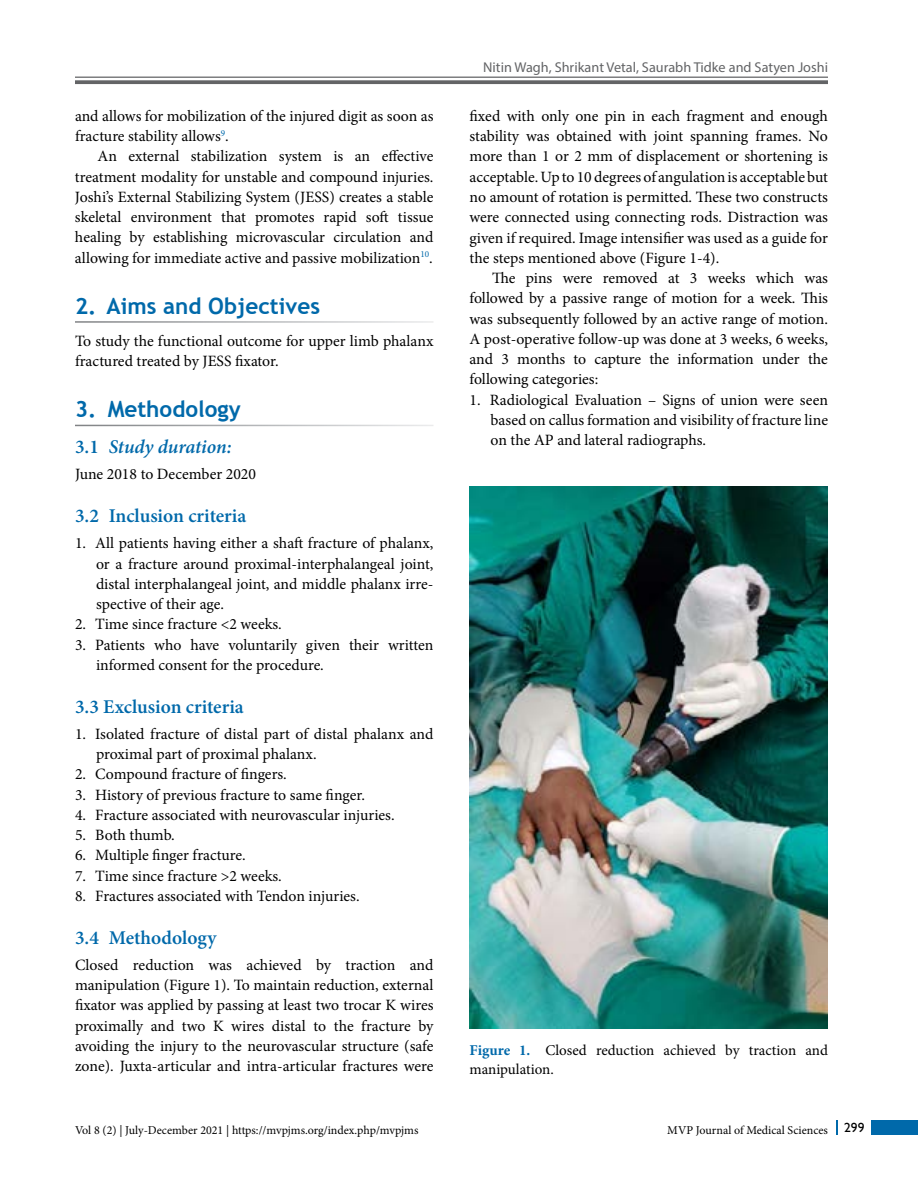
<style>
.page{position:relative;width:918px;height:1188px;background:#fff}
.page>*{position:absolute;margin:0;border:0;box-sizing:border-box;transform-origin:0 0}
.t1{font:700 22.5px "Trebuchet MS";color:#0069aa}
.t2{font:600 19.5px "Minion Pro";color:#0069aa}
.t3{font:italic 600 19.5px "Minion Pro";letter-spacing:-.01em;color:#0069aa}
.t4{font:15.75px/20.2px "Minion Pro";color:#000;text-align:justify}
.t5{font:15px/19.5px "Minion Pro";color:#000}
.t6{font:14.25px "Myriad Pro";color:#636466}
.t7{font:12px "Minion Pro";color:#000}
.s1{font-style:normal}
.s2{font-weight:700;color:#0069aa}
</style>
<div class="page">
<hr style="left:75px;top:77px;width:753px;height:1px;background:#636466">
<svg style="left:75px;top:80px;width:753px;height:4px;background:#6f7072"></svg>
<div style="left:872px;top:1120px;width:46px;height:15px;background:#0069aa"></div>
<svg style="left:836px;top:1120px;width:1px;height:15px"></svg>
<img style="left:470px;top:486px;width:358px;height:543px">
<p class="t4" style="left:75px;top:106px;width:360px">and allows for mobilization of the injured digit as soon as fracture stability allows<sup>9</sup>.</p>
<p class="t4" style="left:75px;top:146px;width:360px;text-indent:23px">An external stabilization system is an effective treatment modality for unstable and compound injuries.<br>Joshi’s External Stabilizing System (JESS) creates a stable skeletal environment that promotes rapid soft tissue healing by establishing microvascular circulation and allowing for immediate active and passive mobilization<sup>10</sup>.</p>
<h1 class="t1" style="left:75px;top:292px;width:247px">2. Aims and Objectives</h1>
<p class="t4" style="left:75px;top:331px;width:360px">To study the functional outcome for upper limb phalanx fractured treated by JESS fixator.</p>
<h1 class="t1" style="left:75px;top:395px;width:167px">3. Methodology</h1>
<p class="t3" style="left:75px;top:435px;width:158px"><span class="s1">3.1</span> Study duration:</p>
<p class="t4" style="left:75px;top:464px;width:183px">June 2018 to December 2020</p>
<p class="t2" style="left:75px;top:502px;width:173px">3.2 Inclusion criteria</p>
<p class="t4" style="left:96px;top:533px;width:339px;text-indent:-21px">1. All patients having either a shaft fracture of phalanx, or a fracture around proximal-interphalangeal joint, distal interphalangeal joint, and middle phalanx irre&shy;spective of their age.</p>
<p class="t4" style="left:75px;top:614px;width:208px">2. Time since fracture &lt;2 weeks.</p>
<p class="t4" style="left:96px;top:635px;width:339px;text-indent:-21px">3. Patients who have voluntarily given their written informed consent for the procedure.</p>
<p class="t2" style="left:75px;top:693px;width:170px">3.3 Exclusion criteria</p>
<p class="t4" style="left:96px;top:724px;width:339px;text-indent:-21px">1. Isolated fracture of distal part of distal phalanx and proximal part of proximal phalanx.</p>
<p class="t4" style="left:75px;top:764px;width:213px">2. Compound fracture of fingers.</p>
<p class="t4" style="left:75px;top:785px;width:291px">3. History of previous fracture to same finger.</p>
<p class="t4" style="left:75px;top:805px;width:321px">4. Fracture associated with neurovascular injuries.</p>
<p class="t4" style="left:75px;top:825px;width:101px">5. Both thumb.</p>
<p class="t4" style="left:75px;top:845px;width:172px">6. Multiple finger fracture.</p>
<p class="t4" style="left:75px;top:866px;width:208px">7. Time since fracture &gt;2 weeks.</p>
<p class="t4" style="left:75px;top:886px;width:286px">8. Fractures associated with Tendon injuries.</p>
<p class="t2" style="left:75px;top:924px;width:143px">3.4 Methodology</p>
<p class="t4" style="left:75px;top:955px;width:360px">Closed reduction was achieved by traction and manipulation (Figure 1). To maintain reduction, external fixator was applied by passing at least two trocar K wires proximally and two K wires distal to the fracture by avoiding the injury to the neurovascular structure (safe zone). Juxta-articular and intra-articular fractures were</p>
<p class="t6" style="left:483px;top:59px;width:346px">Nitin Wagh, Shrikant Vetal, Saurabh Tidke and Satyen Joshi</p>
<p class="t4" style="left:470px;top:106px;width:360px">fixed with only one pin in each fragment and enough stability was obtained with joint spanning frames. No more than 1 or 2 mm of displacement or shortening is acceptable. Up to 10 degrees of angulation is acceptable but no amount of rotation is permitted. These two constructs were connected using connecting rods. Distraction was given if required. Image intensifier was used as a guide for the steps mentioned above (Figure 1-4).</p>
<p class="t4" style="left:470px;top:268px;width:360px;text-indent:23px">The pins were removed at 3 weeks which was followed by a passive range of motion for a week. This was subsequently followed by an active range of motion.<br>A post-operative follow-up was done at 3 weeks, 6 weeks, and 3 months to capture the information under the following categories:</p>
<p class="t4" style="left:491px;top:389px;width:339px;text-indent:-21px">1. Radiological Evaluation – Signs of union were seen based on callus formation and visibility of fracture line on the AP and lateral radiographs.</p>
<p class="t5" style="left:470px;top:1040px;width:360px"><span class="s2">Figure 1.</span> Closed reduction achieved by traction and manipulation.</p>
<p class="t7" style="left:75px;top:1122px;width:345px">Vol 8 (2) | July-December 2021 | https://mvpjms.org/index.php/mvpjms</p>
<p class="t7" style="left:667px;top:1123px;width:199px">MVP Journal of Medical Sciences <sup>299</sup></p>
</div>
